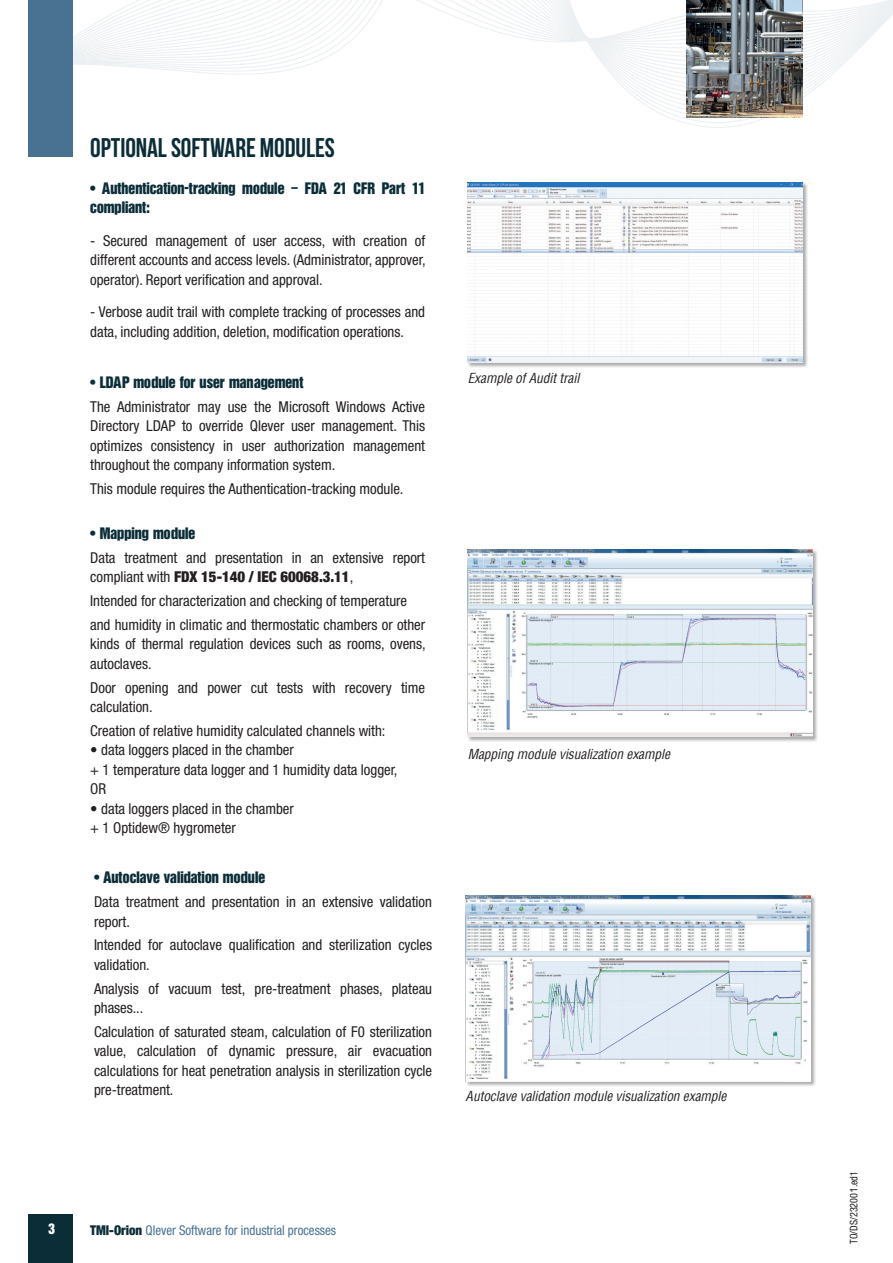
<style>
.page{position:relative;width:893px;height:1263px;background:#fff}
.page>*{position:absolute;margin:0;border:0;box-sizing:border-box;transform-origin:0 0}
.t1{font:700 27px "Bebas Neue";letter-spacing:-.005em;color:#0b2d38}
.t2{font:16.5px/19.5px "Helvetica Inserat BQ";letter-spacing:-.005em;color:#0b2d38}
.t3{font:condensed 15px/19.5px "Helvetica Neue LT Pro";letter-spacing:-.005em;color:#231f20}
.t4{font:900 condensed 15px "Helvetica Neue";letter-spacing:-.005em;color:#231f20}
.t5{font:15px "Helvetica Inserat BQ";color:#fff}
.t6{font:italic condensed 13.5px "Helvetica";letter-spacing:-.005em;color:#231f20}
.t7{font:condensed 13.5px "Helvetica Neue LT Pro";color:#497192;scale:.96 1}
.t8{font:condensed 10.5px "Helvetica Neue LT Pro";color:#231f20;scale:.96 1}
.s1{font-family:"Helvetica Neue LT Pro";font-weight:400}
.s2{font-family:"Helvetica Neue";font-weight:900;color:#0b2d38}
.s3{font-family:"Arial";font-stretch:normal}
</style>
<div class="page">
<svg style="left:101px;top:65px;width:742px;height:63px"></svg>
<svg style="left:73px;top:0;width:820px;height:64px"></svg>
<div style="left:28px;top:1214px;width:45px;height:49px;background:#0b2d38"></div>
<img style="left:687px;top:0;width:115px;height:117px">
<div style="left:28px;top:0;width:45px;height:157px;background:#497192"></div>
<div style="left:465px;top:895px;width:351px;height:192px;background:#231f20;opacity:.37"></div>
<img style="left:466px;top:895px;width:345px;height:186px">
<div style="left:468px;top:549px;width:351px;height:194px;background:#231f20;opacity:.37"></div>
<img style="left:468px;top:550px;width:345px;height:187px">
<div style="left:468px;top:182px;width:340px;height:186px;background:#231f20;opacity:.37"></div>
<img style="left:468px;top:182px;width:334px;height:180px">
<h1 class="t1" style="left:90px;top:133px;width:246px">OPTIONAL SOFTWARE MODULES</h1>
<p class="t2" style="left:90px;top:179px;width:336px">• Authentication-tracking module – FDA 21 CFR Part 11 compliant:</p>
<p class="t3" style="left:90px;top:231px;width:337px;text-align:justify">- Secured management of user access, with creation of different accounts and access levels. (Administrator, approver, operator). Report verification and approval.</p>
<p class="t3" style="left:90px;top:302px;width:336px">- Verbose audit trail with complete tracking of processes and data, including addition, deletion, modification operations.</p>
<p class="t2" style="left:90px;top:373px;width:215px">• LDAP module for user management</p>
<p class="t3" style="left:90px;top:397px;width:336px;text-align:justify">The Administrator may use the Microsoft Windows Active Directory LDAP to override Qlever user management. This optimizes consistency in user authorization management throughout the company information system.</p>
<p class="t3" style="left:90px;top:479px;width:315px">This module requires the Authentication-tracking module.</p>
<p class="t2" style="left:90px;top:524px;width:107px">• Mapping module</p>
<p class="t3" style="left:90px;top:548px;width:336px">Data treatment and presentation in an extensive report</p>
<p class="t4" style="left:90px;top:568px;width:264px"><span class="s1">compliant with</span> FDX 15-140 / IEC 60068.3.11<span class="s1">,</span></p>
<p class="t3" style="left:90px;top:589px;width:336px;line-height:23.7px">Intended for characterization and checking of temperature and humidity in climatic and thermostatic chambers or other</p>
<p class="t3" style="left:90px;top:634px;width:337px">kinds of thermal regulation devices such as rooms, ovens, autoclaves.</p>
<p class="t3" style="left:90px;top:677px;width:336px">Door opening and power cut tests with recovery time calculation.</p>
<p class="t3" style="left:90px;top:721px;width:297px">Creation of relative humidity calculated channels with:</p>
<p class="t3" style="left:90px;top:740px;width:309px">• data loggers placed in the chamber<br>+ 1 temperature data logger and 1 humidity data logger,<br>OR</p>
<p class="t3" style="left:90px;top:799px;width:205px">• data loggers placed in the chamber + 1 Optidew® hygrometer</p>
<p class="t2" style="left:94px;top:868px;width:173px">• Autoclave validation module</p>
<p class="t3" style="left:94px;top:892px;width:339px">Data treatment and presentation in an extensive validation report.</p>
<p class="t3" style="left:94px;top:935px;width:340px">Intended for autoclave qualification and sterilization cycles validation.</p>
<p class="t3" style="left:94px;top:978px;width:340px">Analysis of vacuum test, pre-treatment phases, plateau phases...</p>
<p class="t3" style="left:94px;top:1021px;width:340px;text-align:justify">Calculation of saturated steam, calculation of F0 sterilization value, calculation of dynamic pressure, air evacuation calculations for heat penetration analysis in sterilization cycle pre-treatment.</p>
<p class="t6" style="left:468px;top:370px;width:113px">Example of Audit trail</p>
<p class="t6" style="left:468px;top:746px;width:204px">Mapping module visualization example</p>
<p class="t6" style="left:466px;top:1088px;width:262px">Autoclave validation module visualization example</p>
<p class="t5" style="left:48px;top:1220px;width:8px">3</p>
<p class="t7" style="left:90px;top:1222px;width:258px"><span class="s2">TMI-Orion</span> Qlever Software for industrial processes</p>
<p class="t8" style="left:848px;top:1244px;width:77px;rotate:-90deg">TO/DS/23200<span class="s3">1</span>.ed1</p>
</div>
